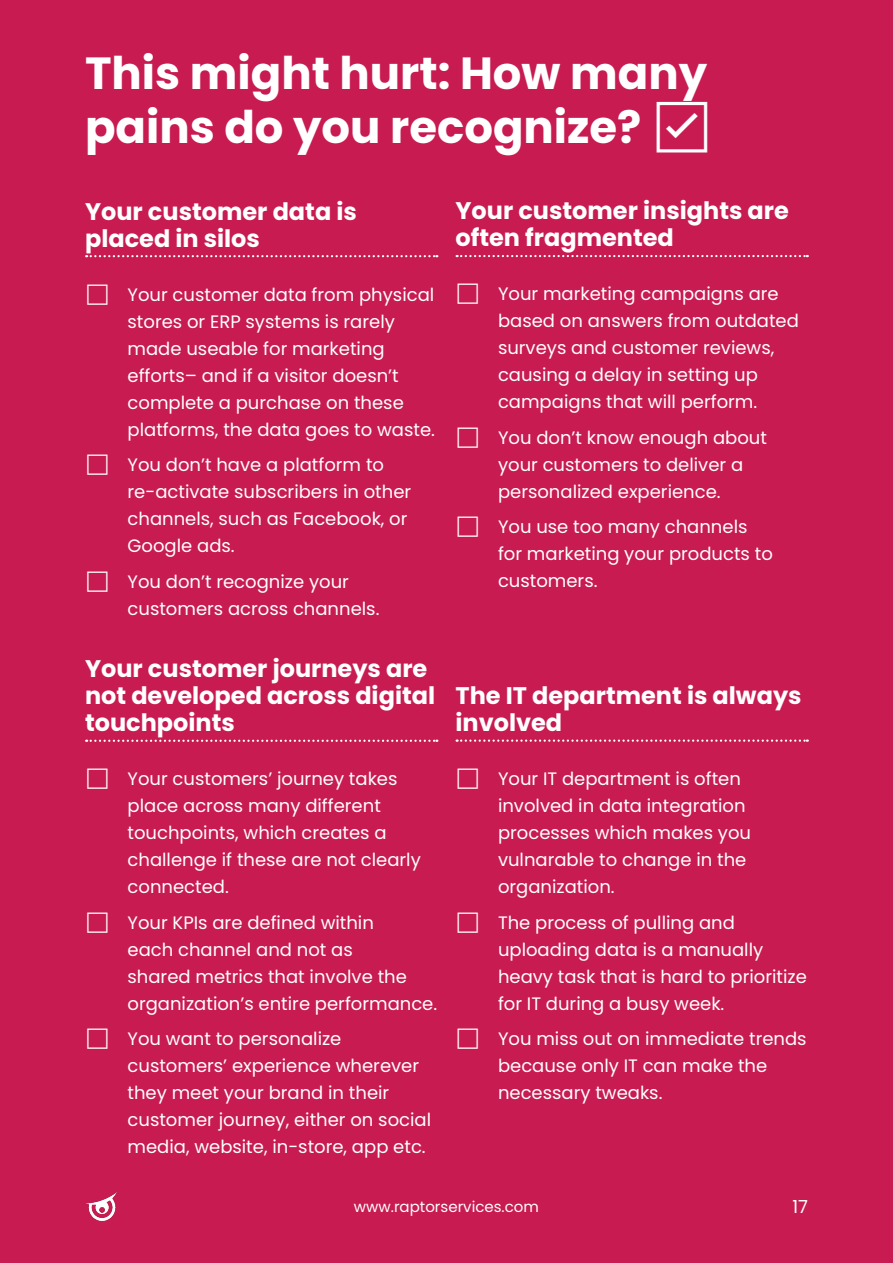
<style>
.page{position:relative;width:893px;height:1263px;background:#c81b51}
.page>*{position:absolute;margin:0;border:0;box-sizing:border-box;transform-origin:0 0}
.Header_2{font:700 45px/54px "Poppins";color:#fff}
.Header_3{font:700 24px/27px "Poppins";color:#fff}
.t1{font:18px/27px "Poppins";color:#fff}
.t2{font:15px "Poppins";color:#fff}
</style>
<div class="page">
<svg style="left:86px;top:255px;width:351px;height:2px"></svg>
<svg style="left:86px;top:740px;width:351px;height:2px"></svg>
<svg style="left:457px;top:255px;width:351px;height:2px"></svg>
<svg style="left:457px;top:739px;width:351px;height:3px"></svg>
<img style="left:86px;top:1193px;width:30px;height:28px">
<p class="Header_2" style="left:85px;top:46px;width:629px">This might hurt: How many pains do you recognize? ☑</p>
<p class="Header_3" style="left:85px;top:198px;width:273px">Your customer data is placed in silos</p>
<p class="t1" style="left:128px;top:281px;width:308px">Your customer data from physical stores or ERP systems is rarely made useable for marketing efforts– and if a visitor doesn’t complete a purchase on these platforms, the data goes to waste.</p>
<p class="t1" style="left:128px;top:451px;width:285px">You don’t have a platform to re-activate subscribers in other channels, such as Facebook, or<br>Google ads.</p>
<p class="t1" style="left:128px;top:568px;width:252px">You don’t recognize your customers across channels.</p>
<p class="Header_3" style="left:85px;top:655px;width:352px">Your customer journeys are not developed across digital touchpoints</p>
<p class="t1" style="left:128px;top:765px;width:295px">Your customers’ journey takes place across many different touchpoints, which creates a challenge if these are not clearly connected.</p>
<p class="t1" style="left:128px;top:909px;width:310px">Your KPIs are defined within<br>each channel and not as<br>shared metrics that involve the organization’s entire performance.</p>
<p class="t1" style="left:128px;top:1025px;width:305px">You want to personalize customers’ experience wherever they meet your brand in their customer journey, either on social media, website, in-store, app etc.</p>
<p class="Header_3" style="left:455px;top:198px;width:335px">Your customer insights are often fragmented</p>
<p class="t1" style="left:498px;top:281px;width:302px">Your marketing campaigns are based on answers from outdated surveys and customer reviews, causing a delay in setting up campaigns that will perform.</p>
<p class="t1" style="left:498px;top:424px;width:270px">You don’t know enough about your customers to deliver a personalized experience.</p>
<p class="t1" style="left:498px;top:514px;width:276px">You use too many channels for marketing your products to customers.</p>
<p class="Header_3" style="left:455px;top:682px;width:348px">The IT department is always involved</p>
<p class="t1" style="left:498px;top:765px;width:255px">Your IT department is often involved in data integration processes which makes you vulnarable to change in the organization.</p>
<p class="t1" style="left:498px;top:909px;width:310px">The process of pulling and uploading data is a manually heavy task that is hard to prioritize for IT during a busy week.</p>
<p class="t1" style="left:498px;top:1025px;width:310px">You miss out on immediate trends because only IT can make the necessary tweaks.</p>
<p class="t2" style="left:354px;top:1198px;width:186px">www.raptorservices.com</p>
<p class="t1" style="left:792px;top:1193px;width:17px">17</p>
</div>
